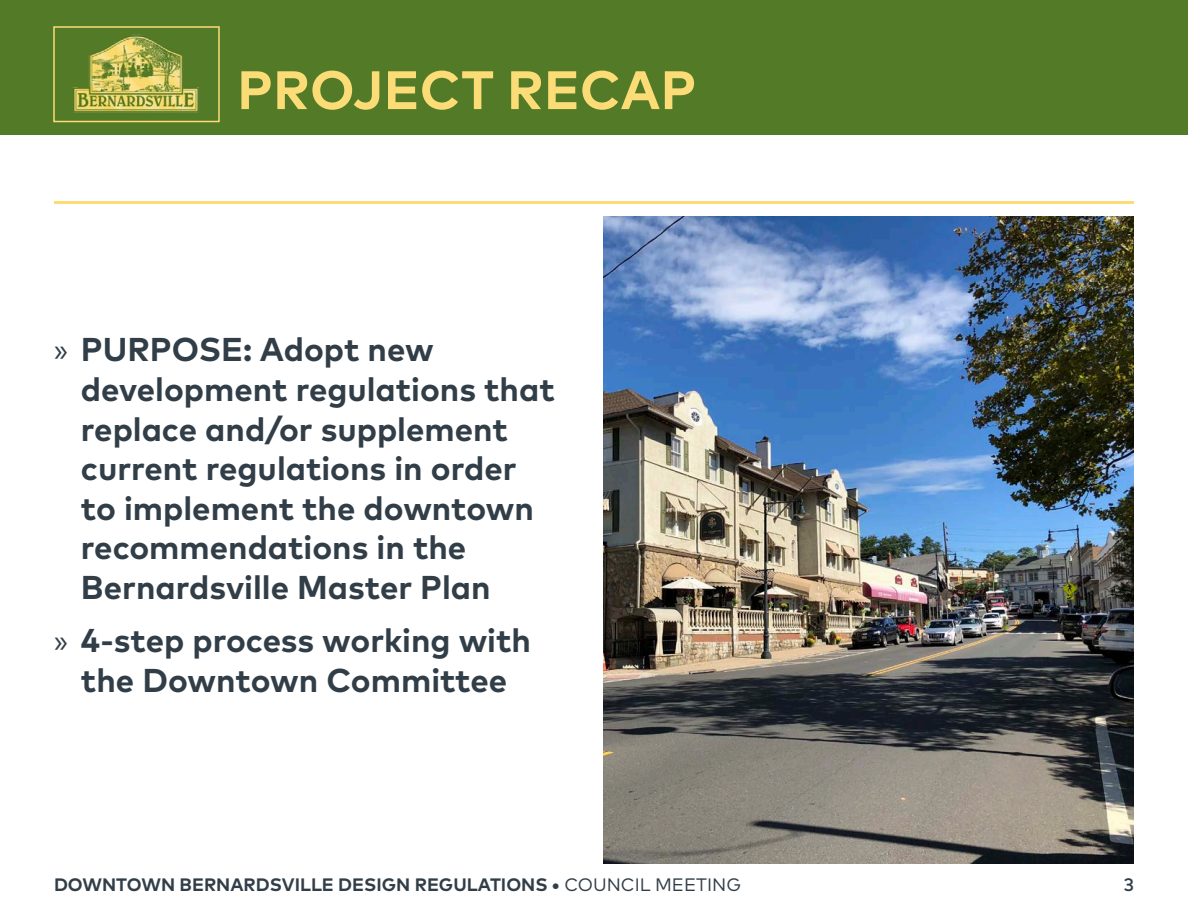
<style>
.page{position:relative;width:1188px;height:918px;background:#fff}
.page>*{position:absolute;margin:0;border:0;box-sizing:border-box;transform-origin:0 0}
.Heading_1{font:700 54px "Mark OT";letter-spacing:.005em;color:#fbdc76}
.t1{font:700 33px/39.6px "Mark OT";color:#313e48}
.t2{font:700 18px "Mark OT";color:#313e48}
.t3{font:500 18px "Mark OT";color:#313e48}
.s1{font-family:"Myriad Pro";font-weight:400}
.s2{font-weight:400}
</style>
<div class="page">
<div style="left:0;top:0;width:1188px;height:135px;background:#537a27"></div>
<img style="left:74px;top:34px;width:125px;height:79px">
<div style="left:53px;top:26px;width:167px;height:96px;border:2px solid #fbdc76"></div>
<hr style="left:54px;top:201px;width:1080px;height:3px;background:#fbdc76">
<img style="left:603px;top:216px;width:531px;height:648px">
<p class="Heading_1" style="left:237px;top:55px;width:461px">PROJECT RECAP</p>
<p class="t1" style="left:81px;top:329px;width:475px;text-indent:-27px"><span class="s1">»</span> PURPOSE: Adopt new development regulations that replace and/or supplement current regulations in order to implement the downtown recommendations in the<br>Bernardsville Master Plan</p>
<p class="t1" style="left:54px;top:620px;width:478px;text-align:center"><span class="s1">»</span> 4-step process working with the Downtown Committee</p>
<p class="t2" style="left:54px;top:873px;width:689px">DOWNTOWN BERNARDSVILLE DESIGN REGULATIONS • <span class="s2">COUNCIL MEETING</span></p>
<p class="t3" style="left:1124px;top:873px;width:12px">3</p>
</div>
